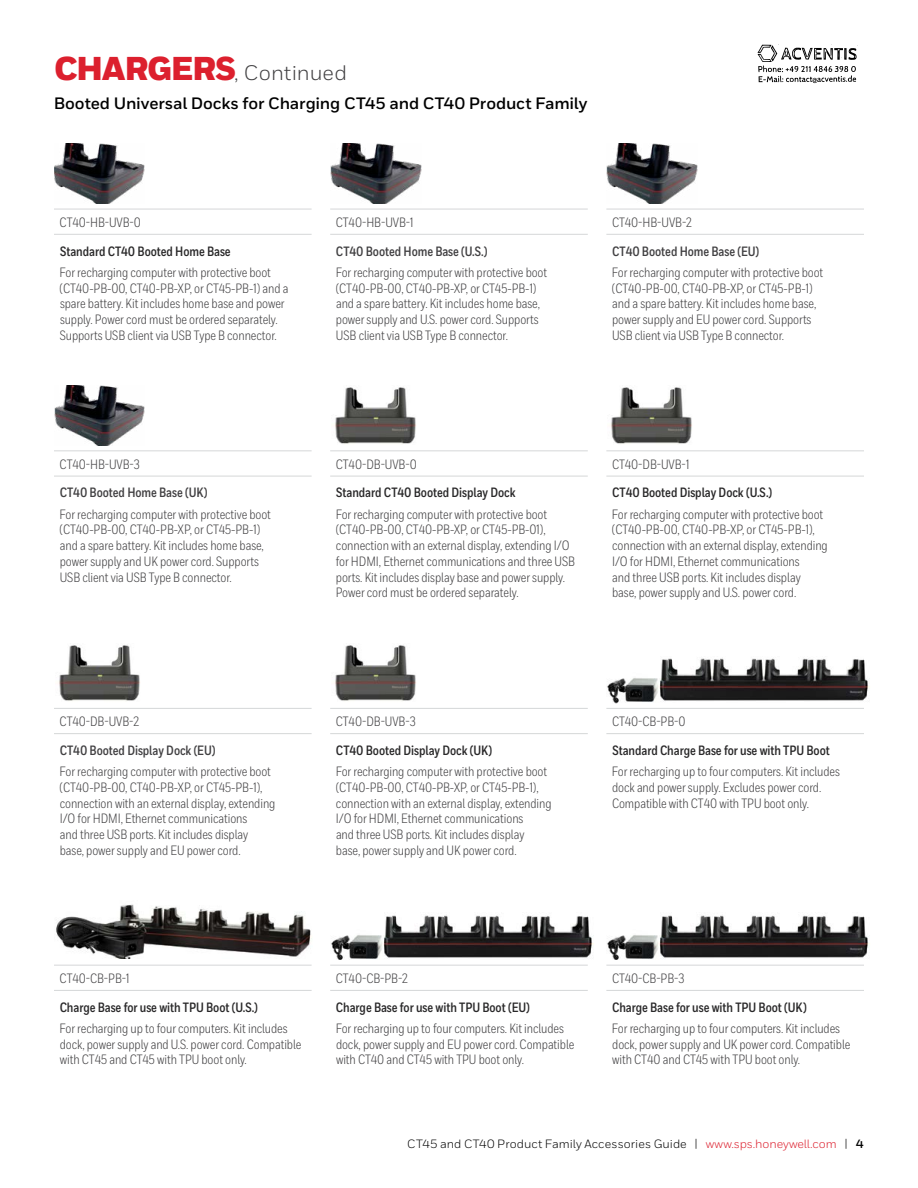
<style>
.page{position:relative;width:918px;height:1188px;background:#fff}
.page>*{position:absolute;margin:0;border:0;box-sizing:border-box;transform-origin:0 0}
.t1{font:21px "Honeywell Sans";color:#414042}
.t2{font:700 16.5px "Honeywell Sans";letter-spacing:-.01em;color:#000}
.t3{font:13.5px/15.8px "Honeywell Cond";letter-spacing:-.005em;color:#414042}
.t4{font:700 13.5px "Honeywell Cond";letter-spacing:-.005em;color:#292829}
.t5{font:700 13.5px "Honeywell Cond";letter-spacing:-.005em;color:#414042}
.t6{font:12px "Honeywell Sans";color:#000}
.s1{font-weight:900;font-size:33px;color:#dc202e}
.s2{color:#dc202e}
.s3{font-weight:700}
</style>
<div class="page">
<hr style="left:54px;top:209px;width:258px;height:1px;background:#d5d7d8">
<hr style="left:330px;top:209px;width:258px;height:1px;background:#d5d7d8">
<hr style="left:606px;top:209px;width:258px;height:1px;background:#d5d7d8">
<hr style="left:54px;top:234px;width:258px;height:1px;background:#d5d7d8">
<hr style="left:330px;top:234px;width:258px;height:1px;background:#d5d7d8">
<hr style="left:606px;top:234px;width:258px;height:1px;background:#d5d7d8">
<img style="left:54px;top:144px;width:91px;height:60px">
<img style="left:330px;top:144px;width:91px;height:60px">
<img style="left:606px;top:144px;width:91px;height:60px">
<hr style="left:54px;top:450px;width:258px;height:1px;background:#d5d7d8">
<hr style="left:330px;top:450px;width:258px;height:1px;background:#d5d7d8">
<hr style="left:606px;top:450px;width:258px;height:1px;background:#d5d7d8">
<hr style="left:54px;top:476px;width:258px;height:1px;background:#d5d7d8">
<hr style="left:330px;top:476px;width:258px;height:1px;background:#d5d7d8">
<hr style="left:606px;top:476px;width:258px;height:1px;background:#d5d7d8">
<img style="left:54px;top:386px;width:91px;height:59px">
<img style="left:335px;top:387px;width:81px;height:57px">
<img style="left:611px;top:387px;width:81px;height:57px">
<hr style="left:54px;top:708px;width:258px;height:1px;background:#d5d7d8">
<hr style="left:330px;top:708px;width:258px;height:1px;background:#d5d7d8">
<hr style="left:606px;top:708px;width:258px;height:1px;background:#d5d7d8">
<hr style="left:54px;top:733px;width:258px;height:1px;background:#d5d7d8">
<hr style="left:330px;top:733px;width:258px;height:1px;background:#d5d7d8">
<hr style="left:606px;top:733px;width:258px;height:1px;background:#d5d7d8">
<img style="left:59px;top:645px;width:81px;height:56px">
<img style="left:335px;top:645px;width:81px;height:56px">
<img style="left:607px;top:658px;width:263px;height:45px">
<hr style="left:54px;top:965px;width:258px;height:1px;background:#d5d7d8">
<hr style="left:330px;top:965px;width:258px;height:1px;background:#d5d7d8">
<hr style="left:606px;top:965px;width:258px;height:1px;background:#d5d7d8">
<hr style="left:54px;top:990px;width:258px;height:1px;background:#d5d7d8">
<hr style="left:330px;top:990px;width:258px;height:1px;background:#d5d7d8">
<hr style="left:606px;top:990px;width:258px;height:1px;background:#d5d7d8">
<img style="left:56px;top:904px;width:255px;height:55px">
<img style="left:331px;top:915px;width:263px;height:45px">
<img style="left:607px;top:915px;width:263px;height:44px">
<svg style="left:758px;top:44px;width:100px;height:39px"></svg>
<h1 class="t1" style="left:54px;top:60px;width:294px"><span class="s1">CHARGERS</span>, Continued</h1>
<p class="t2" style="left:54px;top:93px;width:535px">Booted Universal Docks for Charging CT45 and CT40 Product Family</p>
<p class="t3" style="left:60px;top:214px;width:83px">CT40-HB-UVB-0</p>
<p class="t3" style="left:336px;top:214px;width:79px">CT40-HB-UVB-1</p>
<p class="t3" style="left:612px;top:214px;width:82px">CT40-HB-UVB-2</p>
<p class="t4" style="left:60px;top:243px;width:172px">Standard CT40 Booted Home Base</p>
<p class="t3" style="left:60px;top:264px;width:230px">For recharging computer with protective boot (CT40-PB-00, CT40-PB-XP, or CT45-PB-1) and a spare battery. Kit includes home base and power supply. Power cord must be ordered separately.<br>Supports USB client via USB Type B connector.</p>
<p class="t5" style="left:336px;top:243px;width:153px">CT40 Booted Home Base (U.S.)</p>
<p class="t3" style="left:336px;top:264px;width:213px">For recharging computer with protective boot (CT40-PB-00, CT40-PB-XP, or CT45-PB-1) and a spare battery. Kit includes home base, power supply and U.S. power cord. Supports USB client via USB Type B connector.</p>
<p class="t5" style="left:612px;top:243px;width:149px">CT40 Booted Home Base (EU)</p>
<p class="t3" style="left:612px;top:264px;width:213px">For recharging computer with protective boot (CT40-PB-00, CT40-PB-XP, or CT45-PB-1) and a spare battery. Kit includes home base, power supply and EU power cord. Supports USB client via USB Type B connector.</p>
<p class="t3" style="left:60px;top:456px;width:82px">CT40-HB-UVB-3</p>
<p class="t3" style="left:336px;top:456px;width:82px">CT40-DB-UVB-0</p>
<p class="t3" style="left:612px;top:456px;width:79px">CT40-DB-UVB-1</p>
<p class="t5" style="left:60px;top:485px;width:149px">CT40 Booted Home Base (UK)</p>
<p class="t3" style="left:60px;top:506px;width:213px">For recharging computer with protective boot (CT40-PB-00, CT40-PB-XP, or CT45-PB-1) and a spare battery. Kit includes home base, power supply and UK power cord. Supports USB client via USB Type B connector.</p>
<p class="t4" style="left:612px;top:485px;width:162px">CT40 Booted Display Dock (U.S.)</p>
<p class="t3" style="left:612px;top:506px;width:217px">For recharging computer with protective boot (CT40-PB-00, CT40-PB-XP, or CT45-PB-1), connection with an external display, extending I/O for HDMI, Ethernet communications<br>and three USB ports. Kit includes display base, power supply and U.S. power cord.</p>
<p class="t4" style="left:336px;top:485px;width:181px">Standard CT40 Booted Display Dock</p>
<p class="t3" style="left:336px;top:506px;width:241px">For recharging computer with protective boot (CT40-PB-00, CT40-PB-XP, or CT45-PB-01), connection with an external display, extending I/O for HDMI, Ethernet communications and three USB ports. Kit includes display base and power supply.<br>Power cord must be ordered separately.</p>
<p class="t3" style="left:60px;top:714px;width:81px">CT40-DB-UVB-2</p>
<p class="t3" style="left:336px;top:714px;width:81px">CT40-DB-UVB-3</p>
<p class="t3" style="left:612px;top:714px;width:75px">CT40-CB-PB-0</p>
<p class="t5" style="left:60px;top:742px;width:157px">CT40 Booted Display Dock (EU)</p>
<p class="t3" style="left:60px;top:764px;width:217px">For recharging computer with protective boot (CT40-PB-00, CT40-PB-XP, or CT45-PB-1), connection with an external display, extending I/O for HDMI, Ethernet communications<br>and three USB ports. Kit includes display base, power supply and EU power cord.</p>
<p class="t4" style="left:336px;top:742px;width:158px">CT40 Booted Display Dock (UK)</p>
<p class="t3" style="left:336px;top:764px;width:217px">For recharging computer with protective boot (CT40-PB-00, CT40-PB-XP, or CT45-PB-1), connection with an external display, extending I/O for HDMI, Ethernet communications<br>and three USB ports. Kit includes display base, power supply and UK power cord.</p>
<p class="t4" style="left:612px;top:742px;width:219px">Standard Charge Base for use with TPU Boot</p>
<p class="t3" style="left:612px;top:764px;width:230px">For recharging up to four computers. Kit includes dock and power supply. Excludes power cord.<br>Compatible with CT40 with TPU boot only.</p>
<p class="t3" style="left:60px;top:971px;width:71px">CT40-CB-PB-1</p>
<p class="t3" style="left:336px;top:971px;width:74px">CT40-CB-PB-2</p>
<p class="t3" style="left:612px;top:971px;width:74px">CT40-CB-PB-3</p>
<p class="t4" style="left:60px;top:999px;width:200px">Charge Base for use with TPU Boot (U.S.)</p>
<p class="t3" style="left:60px;top:1020px;width:243px">For recharging up to four computers. Kit includes dock, power supply and U.S. power cord. Compatible with CT45 and CT45 with TPU boot only.</p>
<p class="t4" style="left:336px;top:999px;width:195px">Charge Base for use with TPU Boot (EU)</p>
<p class="t3" style="left:336px;top:1020px;width:240px">For recharging up to four computers. Kit includes dock, power supply and EU power cord. Compatible with CT40 and CT45 with TPU boot only.</p>
<p class="t4" style="left:612px;top:999px;width:196px">Charge Base for use with TPU Boot (UK)</p>
<p class="t3" style="left:612px;top:1020px;width:240px">For recharging up to four computers. Kit includes dock, power supply and UK power cord. Compatible with CT40 and CT45 with TPU boot only.</p>
<p class="t6" style="left:407px;top:1136px;width:458px">CT45 and CT40 Product Family Accessories Guide | <span class="s2">www.sps.honeywell.com</span> | <span class="s3">4</span></p>
</div>
